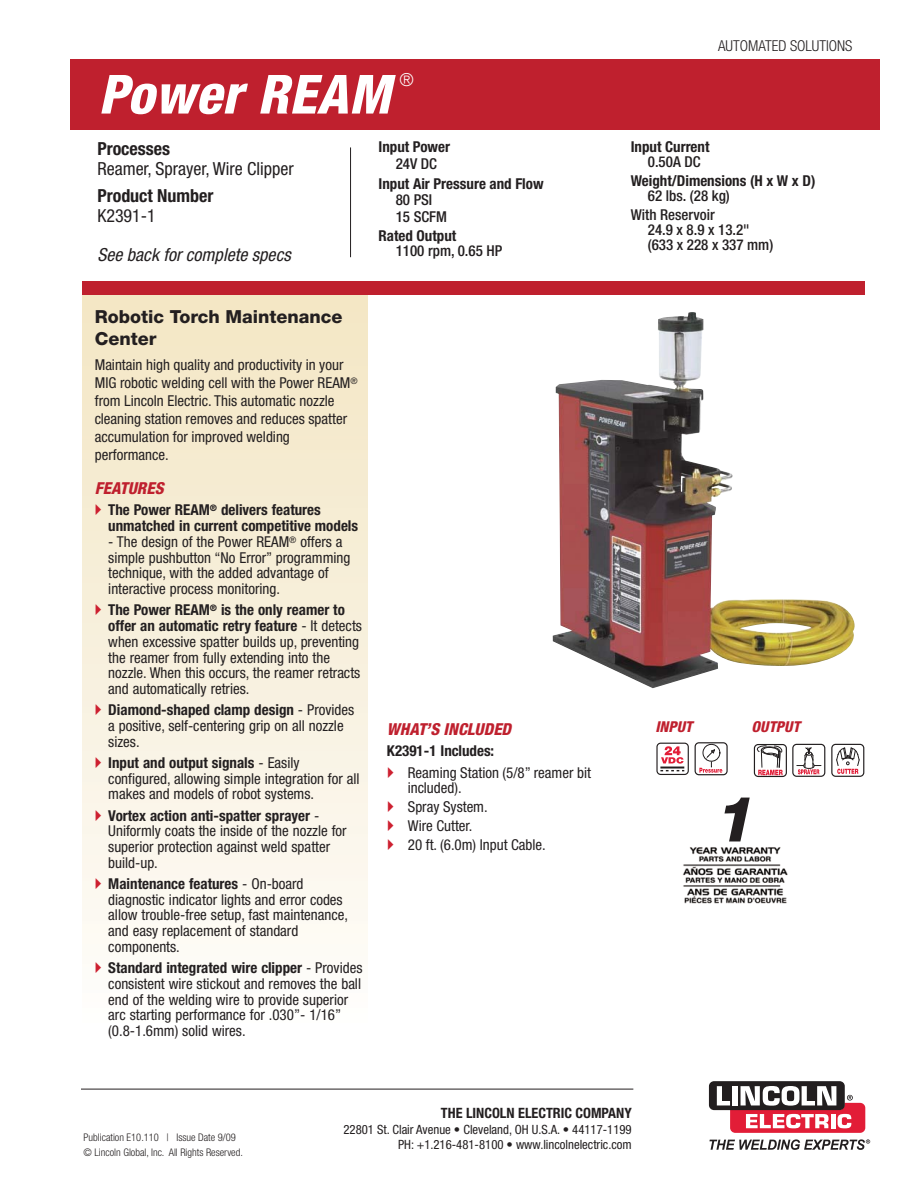
<style>
.page{position:relative;width:918px;height:1188px;background:#fff}
.page>*{position:absolute;margin:0;border:0;box-sizing:border-box;transform-origin:0 0}
.t1{font:italic 800 63px "Helvetica Neue";color:#231f20}
.t2{font:italic 800 condensed 54px "Helvetica Neue";letter-spacing:.015em;color:#fff}
.t3{font:condensed 18px "Helvetica Neue";color:#231f20}
.t4{font:800 18px/21.6px "Helvetica Neue";color:#231f20}
.t5{font:italic condensed 18px "Helvetica Neue";letter-spacing:.005em;color:#231f20}
.t6{font:700 condensed 18px "Helvetica Neue";color:#231f20}
.t7{font:300 condensed 18px "Helvetica Neue";color:#fff}
.t8{font:italic 800 condensed 16.5px "Helvetica Neue";letter-spacing:.005em;color:#bf202e}
.t9{font:condensed 15px/15.8px "Helvetica Neue";color:#231f20}
.t10{font:700 condensed 15px/15.8px "Helvetica Neue";color:#231f20}
.t11{font:500 condensed 15px/16.5px "Helvetica Neue";color:#231f20}
.t12{font:300 condensed 15px "Helvetica Neue";color:#231f20}
.t13{font:italic 800 condensed 15px "Helvetica Neue";letter-spacing:.005em;color:#bf202e}
.t14{font:700 condensed 14.25px "Helvetica Neue";color:#231f20}
.t15{font:condensed 12.75px/15.3px "Helvetica Neue";color:#231f20;text-align:right}
.t16{font:300 condensed 10.5px/14.7px "Helvetica Neue";color:#231f20}
.s1{font-weight:700}
</style>
<div class="page">
<div style="left:82px;top:289px;width:286px;height:734px;background:linear-gradient(to bottom,#f3e5c3,#fefdfa)"></div>
<svg style="left:709px;top:1139px;width:161px;height:11px"></svg>
<div style="left:709px;top:1081px;width:136px;height:29px;background:#221e1f;border-radius:5px"></div>
<svg style="left:717px;top:1086px;width:148px;height:47px"></svg>
<hr style="left:81px;top:1089px;width:552px;height:1px;background:#231f20">
<div style="left:70px;top:59px;width:810px;height:70px;background:#bf202e"></div>
<div style="left:82px;top:282px;width:783px;height:13px;background:#bf202e"></div>
<hr style="left:350px;top:147px;width:1px;height:110px;background:#231f20">
<img style="left:553px;top:312px;width:302px;height:376px">
<img style="left:683px;top:847px;width:105px;height:57px">
<div style="left:754px;top:744px;width:33px;height:33px;border:1px solid #221e1f;border-radius:4px"></div>
<svg style="left:753px;top:745px;width:30px;height:30px"></svg>
<div style="left:792px;top:744px;width:33px;height:33px;border:1px solid #221e1f;border-radius:4px"></div>
<svg style="left:797px;top:747px;width:24px;height:27px"></svg>
<div style="left:656px;top:743px;width:33px;height:32px;border:1px solid #221e1f;border-radius:4px"></div>
<hr style="left:660px;top:767px;width:24px;height:2px;background:#221e1f">
<svg style="left:660px;top:770px;width:24px;height:1px"></svg>
<svg style="left:661px;top:746px;width:23px;height:18px"></svg>
<div style="left:695px;top:742px;width:33px;height:33px;border:1px solid #221e1f;border-radius:4px"></div>
<svg style="left:699px;top:742px;width:23px;height:31px"></svg>
<div style="left:831px;top:744px;width:33px;height:33px;border:1px solid #221e1f;border-radius:4px"></div>
<svg style="left:836px;top:744px;width:24px;height:30px"></svg>
<svg style="left:96px;top:505px;width:5px;height:10px"></svg>
<svg style="left:96px;top:605px;width:5px;height:10px"></svg>
<svg style="left:96px;top:704px;width:5px;height:11px"></svg>
<svg style="left:96px;top:757px;width:5px;height:11px"></svg>
<svg style="left:96px;top:810px;width:5px;height:11px"></svg>
<svg style="left:96px;top:878px;width:5px;height:11px"></svg>
<svg style="left:96px;top:962px;width:5px;height:11px"></svg>
<h2 class="t2" style="left:99px;top:75px;width:294px">Power REAM</h2>
<p class="t7" style="left:400px;top:73px;width:16px">®</p>
<p class="t6" style="left:97px;top:142px;width:74px">Processes</p>
<p class="t3" style="left:97px;top:162px;width:198px">Reamer, Sprayer, Wire Clipper</p>
<p class="t6" style="left:97px;top:190px;width:118px">Product Number</p>
<p class="t3" style="left:97px;top:209px;width:60px">K2391-1</p>
<p class="t5" style="left:97px;top:248px;width:195px">See back for complete specs</p>
<p class="t10" style="left:379px;top:140px;width:73px">Input Power</p>
<p class="t11" style="left:396px;top:156px;width:43px">24V DC</p>
<p class="t10" style="left:379px;top:177px;width:167px">Input Air Pressure and Flow</p>
<p class="t11" style="left:396px;top:193px;width:53px">80 PSI<br>15 SCFM</p>
<p class="t10" style="left:379px;top:229px;width:79px">Rated Output</p>
<p class="t11" style="left:396px;top:243px;width:108px">1100 rpm, 0.65 HP</p>
<p class="t4" style="left:95px;top:308px;width:249px">Robotic Torch Maintenance<br>Center</p>
<p class="t9" style="left:95px;top:357px;width:264px;line-height:18px">Maintain high quality and productivity in your MIG robotic welding cell with the Power REAM<sup>® </sup>from Lincoln Electric. This automatic nozzle cleaning station removes and reduces spatter accumulation for improved welding performance.</p>
<p class="t8" style="left:95px;top:483px;width:70px">FEATURES</p>
<p class="t10" style="left:108px;top:504px;width:251px">The Power REAM<sup>®</sup> delivers features unmatched in current competitive models</p>
<p class="t9" style="left:108px;top:535px;width:244px">- The design of the Power REAM<sup>®</sup> offers a simple pushbutton “No Error” programming technique, with the added advantage of interactive process monitoring.</p>
<p class="t9" style="left:108px;top:603px;width:255px"><span class="s1">The Power REAM</span><sup>®</sup> <span class="s1">is the only reamer to offer an automatic retry feature</span> - It detects when excessive spatter builds up, preventing the reamer from fully extending into the nozzle. When this occurs, the reamer retracts and automatically retries.</p>
<p class="t9" style="left:108px;top:703px;width:248px"><span class="s1">Diamond-shaped clamp design</span> - Provides a positive, self-centering grip on all nozzle sizes.</p>
<p class="t9" style="left:108px;top:756px;width:253px"><span class="s1">Input and output signals</span> - Easily configured, allowing simple integration for all makes and models of robot systems.</p>
<p class="t9" style="left:108px;top:809px;width:240px"><span class="s1">Vortex action anti-spatter sprayer</span> - Uniformly coats the inside of the nozzle for superior protection against weld spatter build-up.</p>
<p class="t9" style="left:108px;top:877px;width:241px"><span class="s1">Maintenance features</span> - On-board diagnostic indicator lights and error codes allow trouble-free setup, fast maintenance, and easy replacement of standard components.</p>
<p class="t9" style="left:108px;top:961px;width:256px"><span class="s1">Standard integrated wire clipper</span> - Provides consistent wire stickout and removes the ball end of the welding wire to provide superior arc starting performance for .030”- 1/16” (0.8-1.6mm) solid wires.</p>
<p class="t8" style="left:387px;top:723px;width:126px">WHAT’S INCLUDED</p>
<p class="t10" style="left:387px;top:745px;width:109px">K2391-1 Includes:</p>
<p class="t9" style="left:408px;top:766px;width:185px">Reaming Station (5/8” reamer bit included).</p>
<p class="t9" style="left:408px;top:799px;width:139px;line-height:18.8px">Spray System.<br>Wire Cutter.<br>20 ft. (6.0m) Input Cable.</p>
<p class="t12" style="left:718px;top:41px;width:136px">AUTOMATED SOLUTIONS</p>
<p class="t10" style="left:631px;top:140px;width:80px">Input Current</p>
<p class="t11" style="left:648px;top:155px;width:54px">0.50A DC</p>
<p class="t10" style="left:631px;top:174px;width:186px">Weight/Dimensions (H x W x D)</p>
<p class="t11" style="left:631px;top:188px;width:101px;line-height:18.8px;text-indent:17px">62 lbs. (28 kg)<br>With Reservoir</p>
<p class="t11" style="left:648px;top:223px;width:127px;line-height:15px">24.9 x 8.9 x 13.2" (633 x 228 x 337 mm)</p>
<p class="t13" style="left:655px;top:722px;width:39px">INPUT</p>
<p class="t13" style="left:752px;top:722px;width:50px">OUTPUT</p>
<h1 class="t1" style="left:717px;top:797px;width:41px">1</h1>
<p class="t16" style="left:84px;top:1131px;width:161px">Publication E10.110 | Issue Date 9/09 © Lincoln Global, Inc. All Rights Reserved.</p>
<p class="t14" style="left:441px;top:1108px;width:192px">THE LINCOLN ELECTRIC COMPANY</p>
<p class="t15" style="left:344px;top:1123px;width:290px">22801 St. Clair Avenue • Cleveland, OH U.S.A. • 44117-1199<br>PH: +1.216-481-8100 • www.lincolnelectric.com</p>
</div>
